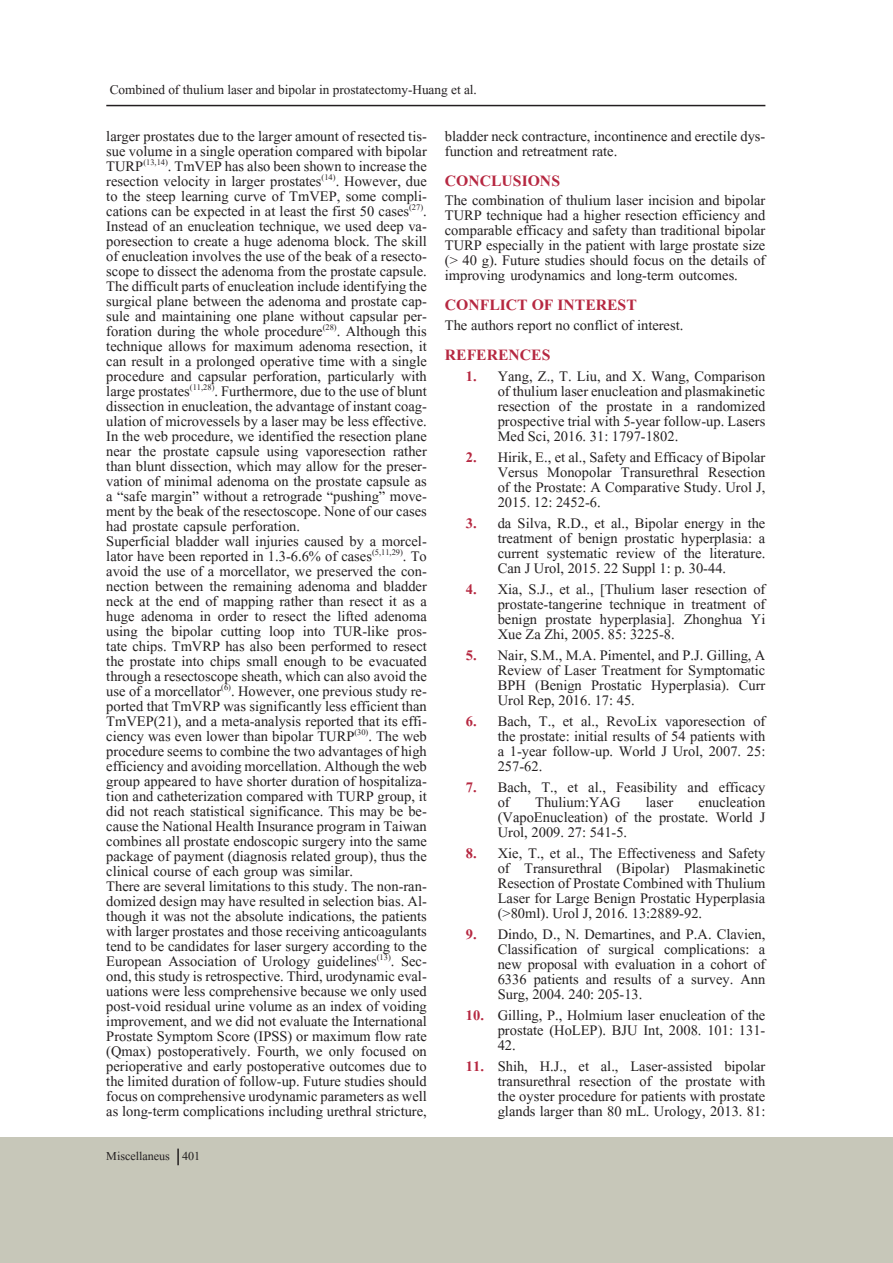
<style>
.page{position:relative;width:893px;height:1263px;background:#fff}
.page>*{position:absolute;margin:0;border:0;box-sizing:border-box;transform-origin:0 0}
.t1{font:700 19.5px "Aparajita";color:#b62841}
.t2{font:18px/15px "Aparajita";color:#231f20;text-align:justify}
.t3{font:16.5px "Aparajita";color:#231f20}
.t4{font:15px "Aparajita";color:#231f20}
.s1{font-weight:700;color:#b62841}
</style>
<div class="page">
<div style="left:0;top:1137px;width:893px;height:126px;background:#c7c7b9"></div>
<hr style="left:106px;top:105px;width:659px;height:1px;background:#231f20">
<svg style="left:177px;top:1148px;width:2px;height:17px"></svg>
<p class="t3" style="left:110px;top:81px;width:369px">Combined of thulium laser and bipolar in prostatectomy-Huang et al.</p>
<p class="t2" style="left:106px;top:130px;width:322px">larger prostates due to the larger amount of resected tis&shy;sue volume in a single operation compared with bipolar TURP<sup>(13,14)</sup>. TmVEP has also been shown to increase the resection velocity in larger prostates<sup>(14)</sup>. However, due to the steep learning curve of TmVEP, some compli&shy;cations can be expected in at least the first 50 cases<sup>(27)</sup>.<br>Instead of an enucleation technique, we used deep va&shy;poresection to create a huge adenoma block. The skill of enucleation involves the use of the beak of a resecto&shy;scope to dissect the adenoma from the prostate capsule.<br>The difficult parts of enucleation include identifying the surgical plane between the adenoma and prostate cap&shy;sule and maintaining one plane without capsular per&shy;foration during the whole procedure<sup>(28)</sup>. Although this technique allows for maximum adenoma resection, it can result in a prolonged operative time with a single procedure and capsular perforation, particularly with large prostates<sup>(11,28)</sup>. Furthermore, due to the use of blunt dissection in enucleation, the advantage of instant coag&shy;ulation of microvessels by a laser may be less effective.<br>In the web procedure, we identified the resection plane near the prostate capsule using vaporesection rather than blunt dissection, which may allow for the preser&shy;vation of minimal adenoma on the prostate capsule as a “safe margin” without a retrograde “pushing” move&shy;ment by the beak of the resectoscope. None of our cases had prostate capsule perforation.</p>
<p class="t2" style="left:106px;top:535px;width:322px">Superficial bladder wall injuries caused by a morcel&shy;lator have been reported in 1.3-6.6% of cases<sup>(5,11,29)</sup>. To avoid the use of a morcellator, we preserved the con&shy;nection between the remaining adenoma and bladder neck at the end of mapping rather than resect it as a huge adenoma in order to resect the lifted adenoma using the bipolar cutting loop into TUR-like pros&shy;tate chips. TmVRP has also been performed to resect the prostate into chips small enough to be evacuated through a resectoscope sheath, which can also avoid the use of a morcellator<sup>(6)</sup>. However, one previous study re&shy;ported that TmVRP was significantly less efficient than TmVEP(21), and a meta-analysis reported that its effi&shy;ciency was even lower than bipolar TURP<sup>(30)</sup>. The web procedure seems to combine the two advantages of high efficiency and avoiding morcellation. Although the web group appeared to have shorter duration of hospitaliza&shy;tion and catheterization compared with TURP group, it did not reach statistical significance. This may be be&shy;cause the National Health Insurance program in Taiwan combines all prostate endoscopic surgery into the same package of payment (diagnosis related group), thus the clinical course of each group was similar.</p>
<p class="t2" style="left:106px;top:880px;width:322px">There are several limitations to this study. The non-ran&shy;domized design may have resulted in selection bias. Al&shy;though it was not the absolute indications, the patients with larger prostates and those receiving anticoagulants tend to be candidates for laser surgery according to the European Association of Urology guidelines<sup>(13)</sup>. Sec&shy;ond, this study is retrospective. Third, urodynamic eval&shy;uations were less comprehensive because we only used post-void residual urine volume as an index of voiding improvement, and we did not evaluate the International Prostate Symptom Score (IPSS) or maximum flow rate (Qmax) postoperatively. Fourth, we only focused on perioperative and early postoperative outcomes due to the limited duration of follow-up. Future studies should focus on comprehensive urodynamic parameters as well as long-term complications including urethral stricture,</p>
<p class="t4" style="left:106px;top:1148px;width:95px">Miscellaneus 401</p>
<p class="t2" style="left:445px;top:130px;width:322px">bladder neck contracture, incontinence and erectile dys&shy;function and retreatment rate.</p>
<p class="t1" style="left:445px;top:171px;width:117px">CONCLUSIONS</p>
<p class="t2" style="left:445px;top:195px;width:322px">The combination of thulium laser incision and bipolar TURP technique had a higher resection efficiency and comparable efficacy and safety than traditional bipolar TURP especially in the patient with large prostate size (&gt; 40 g). Future studies should focus on the details of improving urodynamics and long-term outcomes.</p>
<p class="t1" style="left:445px;top:296px;width:193px">CONFLICT OF INTEREST</p>
<p class="t2" style="left:445px;top:319px;width:240px">The authors report no conflict of interest.</p>
<p class="t1" style="left:445px;top:345px;width:107px">REFERENCES</p>
<p class="t2" style="left:498px;top:370px;width:269px;text-indent:-32px"><span class="s1">1.</span> Yang, Z., T. Liu, and X. Wang, Comparison of thulium laser enucleation and plasmakinetic resection of the prostate in a randomized prospective trial with 5-year follow-up. Lasers Med Sci, 2016. 31: 1797-1802.</p>
<p class="t2" style="left:498px;top:451px;width:269px;text-indent:-32px"><span class="s1">2.</span> Hirik, E., et al., Safety and Efficacy of Bipolar Versus Monopolar Transurethral Resection of the Prostate: A Comparative Study. Urol J, 2015. 12: 2452-6.</p>
<p class="t2" style="left:498px;top:517px;width:269px;text-indent:-32px"><span class="s1">3.</span> da Silva, R.D., et al., Bipolar energy in the treatment of benign prostatic hyperplasia: a current systematic review of the literature.<br>Can J Urol, 2015. 22 Suppl 1: p. 30-44.</p>
<p class="t2" style="left:498px;top:583px;width:269px;text-indent:-32px"><span class="s1">4.</span> Xia, S.J., et al., [Thulium laser resection of prostate-tangerine technique in treatment of benign prostate hyperplasia]. Zhonghua Yi Xue Za Zhi, 2005. 85: 3225-8.</p>
<p class="t2" style="left:498px;top:649px;width:269px;text-indent:-32px"><span class="s1">5.</span> Nair, S.M., M.A. Pimentel, and P.J. Gilling, A Review of Laser Treatment for Symptomatic BPH (Benign Prostatic Hyperplasia). Curr Urol Rep, 2016. 17: 45.</p>
<p class="t2" style="left:498px;top:715px;width:269px;text-indent:-32px"><span class="s1">6.</span> Bach, T., et al., RevoLix vaporesection of the prostate: initial results of 54 patients with a 1-year follow-up. World J Urol, 2007. 25:<br>257-62.</p>
<p class="t2" style="left:498px;top:781px;width:269px;text-indent:-32px"><span class="s1">7.</span> Bach, T., et al., Feasibility and efficacy of</p>
<p class="t2" style="left:498px;top:796px;width:269px;text-indent:201px">enucleation (VapoEnucleation) of the prostate. World J Urol, 2009. 27: 541-5.</p>
<p class="t2" style="left:498px;top:847px;width:269px;text-indent:-32px"><span class="s1">8.</span> Xie, T., et al., The Effectiveness and Safety of Transurethral (Bipolar) Plasmakinetic Resection of Prostate Combined with Thulium Laser for Large Benign Prostatic Hyperplasia (&gt;80ml). Urol J, 2016. 13:2889-92.</p>
<p class="t2" style="left:498px;top:928px;width:269px;text-indent:-32px"><span class="s1">9.</span> Dindo, D., N. Demartines, and P.A. Clavien, Classification of surgical complications: a new proposal with evaluation in a cohort of 6336 patients and results of a survey. Ann Surg, 2004. 240: 205-13.</p>
<p class="t2" style="left:498px;top:1009px;width:269px;text-indent:-32px"><span class="s1">10.</span> Gilling, P., Holmium laser enucleation of the prostate (HoLEP). BJU Int, 2008. 101: 131- 42.</p>
<p class="t2" style="left:498px;top:1060px;width:269px;text-indent:-32px"><span class="s1">11.</span> Shih, H.J., et al., Laser-assisted bipolar transurethral resection of the prostate with the oyster procedure for patients with prostate glands larger than 80 mL. Urology, 2013. 81:</p>
<p class="t2" style="left:535px;top:796px;width:87px">Thulium:YAG</p>
<p class="t2" style="left:646px;top:796px;width:29px">laser</p>
</div>
